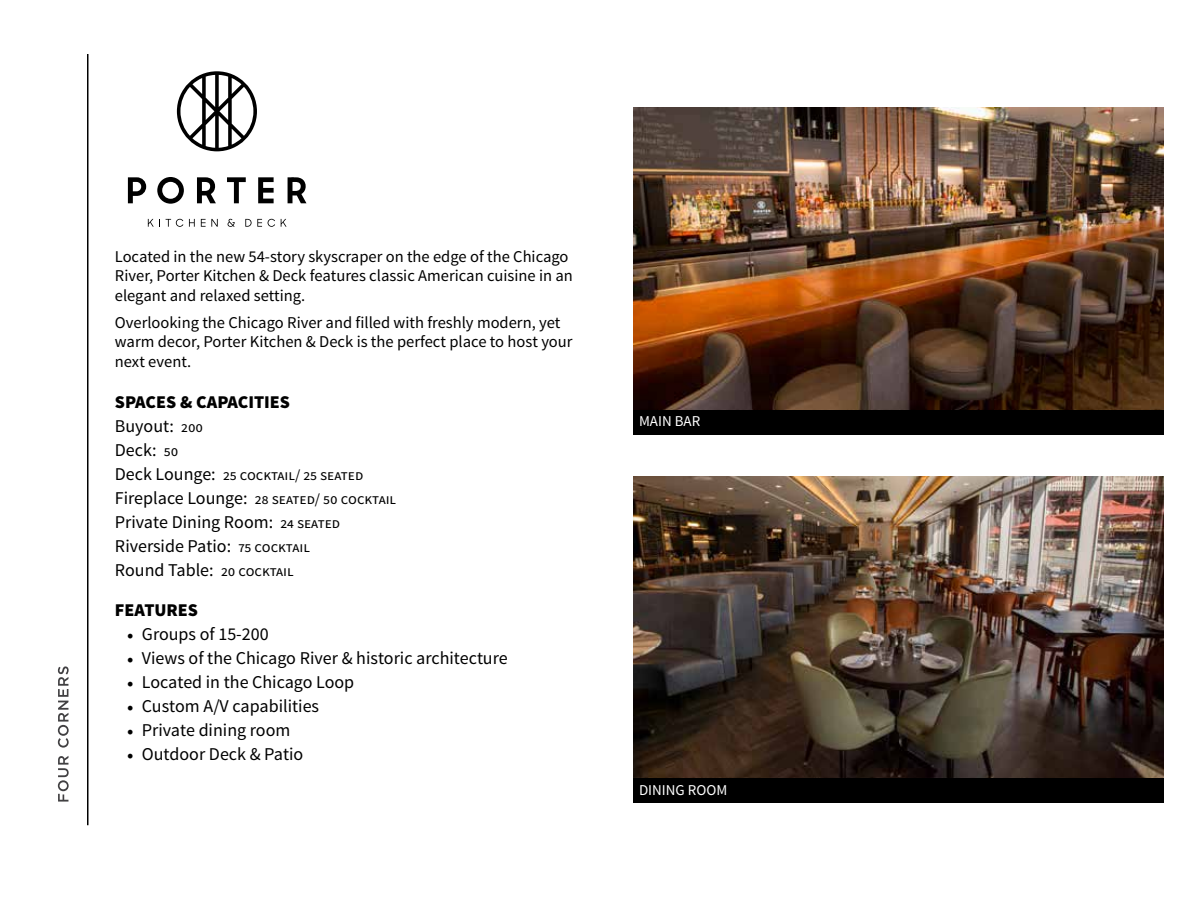
<style>
.page{position:relative;width:1188px;height:918px;background:#fff}
.page>*{position:absolute;margin:0;border:0;box-sizing:border-box;transform-origin:0 0}
.t1{font:18px/24px "Source Sans Pro";color:#000}
.t2{font:900 18px/24px "Source Sans Pro";color:#000}
.t3{font:16.5px/19.5px "Source Sans Pro";color:#000}
.t4{font:15px/24px "Source Sans Pro";color:#000}
.t5{font:15px "Source Sans Pro";color:#fff}
.s1{font-weight:400}
.s2{font-weight:400;font-size:15px}
.s3{font-size:18px}
.s4{font-size:15px}
.s5{font-family:"Minion Pro"}
</style>
<div class="page">
<div style="left:633px;top:409px;width:531px;height:25px;background:#000"></div>
<div style="left:633px;top:777px;width:531px;height:26px;background:#000"></div>
<hr style="left:87px;top:54px;width:1px;height:771px;background:#000">
<svg style="left:128px;top:177px;width:18px;height:26px"></svg>
<svg style="left:157px;top:177px;width:27px;height:27px"></svg>
<svg style="left:197px;top:177px;width:19px;height:26px"></svg>
<svg style="left:227px;top:177px;width:19px;height:26px"></svg>
<svg style="left:258px;top:177px;width:16px;height:26px"></svg>
<svg style="left:148px;top:219px;width:12px;height:8px"></svg>
<svg style="left:166px;top:219px;width:17px;height:8px"></svg>
<svg style="left:189px;top:219px;width:6px;height:8px"></svg>
<svg style="left:201px;top:219px;width:17px;height:8px"></svg>
<svg style="left:228px;top:219px;width:7px;height:8px"></svg>
<svg style="left:245px;top:219px;width:17px;height:8px"></svg>
<svg style="left:268px;top:219px;width:7px;height:8px"></svg>
<svg style="left:281px;top:219px;width:6px;height:8px"></svg>
<svg style="left:177px;top:71px;width:80px;height:80px"></svg>
<svg style="left:288px;top:177px;width:18px;height:26px"></svg>
<img style="left:633px;top:108px;width:531px;height:301px">
<img style="left:633px;top:476px;width:531px;height:301px">
<svg style="left:58px;top:756px;width:11px;height:46px"></svg>
<svg style="left:58px;top:666px;width:11px;height:82px"></svg>
<p class="t3" style="left:115px;top:247px;width:460px">Located in the new 54-story skyscraper on the edge of the Chicago<br>River, Porter Kitchen &amp; Deck features classic American cuisine in an elegant and relaxed setting.</p>
<p class="t3" style="left:115px;top:313px;width:459px">Overlooking the Chicago River and filled with freshly modern, yet warm decor, Porter Kitchen &amp; Deck is the perfect place to host your next event.</p>
<p class="t2" style="left:115px;top:391px;width:177px">SPACES &amp; CAPACITIES<br><span class="s1">Buyout:</span> <span class="s2">200<br></span><span class="s1">Deck:</span> <span class="s2">50</span></p>
<p class="t4" style="left:115px;top:464px;width:283px"><span class="s3">Deck Lounge:</span> 25 cocktail/ 25 seated<br><span class="s3">Fireplace Lounge:</span> 28 seated/ 50 cocktail</p>
<p class="t1" style="left:115px;top:511px;width:227px">Private Dining Room: <span class="s4">24 seated<br></span>Riverside Patio: <span class="s4">75 cocktail<br></span>Round Table: <span class="s4">20 cocktail</span></p>
<p class="t2" style="left:115px;top:599px;width:85px">FEATURES</p>
<p class="t1" style="left:127px;top:622px;width:143px"><span class="s5">•</span> Groups of 15-200</p>
<p class="t1" style="left:127px;top:646px;width:382px"><span class="s5">•</span> Views of the Chicago River &amp; historic architecture</p>
<p class="t1" style="left:127px;top:670px;width:229px"><span class="s5">•</span> Located in the Chicago Loop</p>
<p class="t1" style="left:127px;top:694px;width:194px"><span class="s5">•</span> Custom A/V capabilities</p>
<p class="t1" style="left:127px;top:718px;width:165px"><span class="s5">•</span> Private dining room</p>
<p class="t1" style="left:127px;top:742px;width:178px"><span class="s5">•</span> Outdoor Deck &amp; Patio</p>
<p class="t5" style="left:639px;top:412px;width:63px">MAIN BAR</p>
<p class="t5" style="left:639px;top:780px;width:90px">DINING ROOM</p>
</div>
